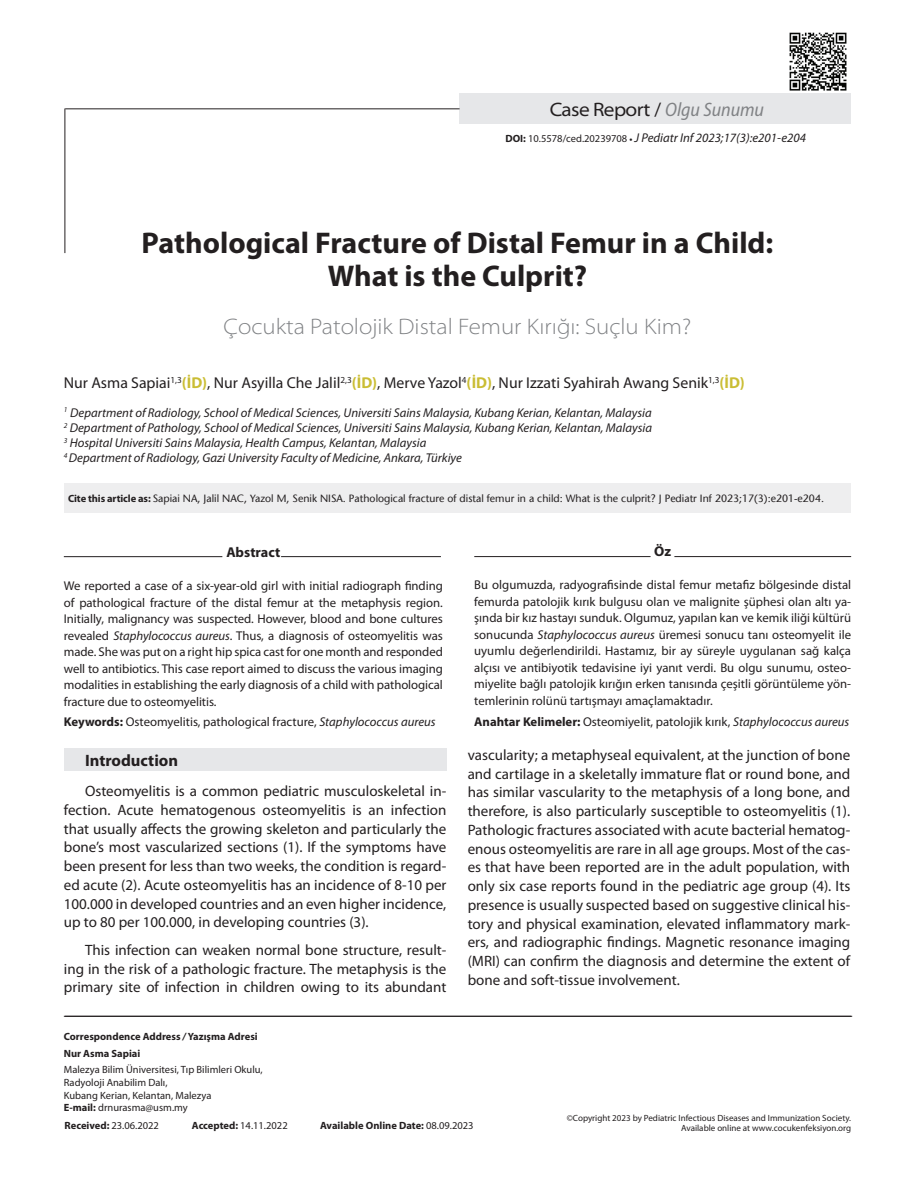
<style>
.page{position:relative;width:915px;height:1191px;background:#fff}
.page>*{position:absolute;margin:0;border:0;box-sizing:border-box;transform-origin:0 0}
.t1{font:700 30px/33px "Myriad Pro";color:#231f20;text-align:center}
.t2{font:300 semi-expanded 22.5px "Myriad Pro";color:#808285}
.t3{font:semi-expanded 19.5px "Myriad Pro";letter-spacing:-.03em;color:#231f20}
.t4{font:700 16.5px "Myriad Pro";color:#231f20}
.t5{font:15.75px "Myriad Pro";color:#231f20}
.t6{font:15px/18.8px "Myriad Pro";color:#231f20;text-align:justify}
.t7{font:700 14.25px "Myriad Pro";color:#231f20}
.t8{font:12.75px/16.5px "Myriad Pro";color:#231f20;text-align:justify}
.t9{font:italic 12.75px/15.3px "Myriad Pro";color:#231f20}
.t10{font:10.5px/12.6px "Myriad Pro";color:#231f20}
.t11{font:500 10.5px "Stone Sans Std";color:#231f20}
.t12{font:700 10.5px/16.8px "Myriad Pro";color:#231f20}
.t13{font:9px "Myriad Pro";color:#231f20}
.s1{font-stretch:normal}
.s2{font-style:italic;font-stretch:semi-condensed;color:#808285}
.s3{font-weight:700;font-style:normal;font-size:10.5px}
.s4{font-style:normal;font-size:10.5px}
.s5{font-weight:700;font-style:normal;font-size:9px}
.s6{font-weight:700;color:#cabd34}
.s7{font-family:"Myriad Pro";font-weight:700}
.s8{font-style:italic}
.s9{font-weight:700}
.s10{font-weight:400}
</style>
<div class="page">
<img style="left:789px;top:32px;width:58px;height:59px">
<hr style="left:64px;top:1016px;width:786px;height:1px;background:#231f20">
<div style="left:459px;top:94px;width:391px;height:30px;background:#e6e7e9"></div>
<hr style="left:64px;top:108px;width:1px;height:145px;background:#231f20">
<hr style="left:65px;top:108px;width:394px;height:1px;background:#231f20">
<hr style="left:65px;top:1016px;width:786px;height:1px;background:#231f20">
<div style="left:64px;top:484px;width:786px;height:29px;background:#eeeeef"></div>
<hr style="left:474px;top:556px;width:176px;height:1px;background:#231f20">
<hr style="left:674px;top:556px;width:176px;height:1px;background:#231f20">
<hr style="left:64px;top:556px;width:158px;height:1px;background:#231f20">
<hr style="left:281px;top:556px;width:160px;height:1px;background:#231f20">
<div style="left:64px;top:748px;width:382px;height:23px;background:#e6e7e9"></div>
<h3 class="t3" style="left:549px;top:99px;width:216px">Case Report <span class="s1">/</span> <span class="s2">Olgu Sunumu</span></h3>
<p class="t9" style="left:505px;top:131px;width:302px"><span class="s3">DOI:</span> <span class="s4">10.5578/ced.20239708</span> <span class="s5">•</span> J Pediatr Inf 2023;17(3):e201-e204</p>
<h1 class="t1" style="left:142px;top:226px;width:633px">Pathological Fracture of Distal Femur in a Child:<br>What is the Culprit?</h1>
<h2 class="t2" style="left:223px;top:314px;width:469px">Çocukta Patolojik Distal Femur Kırığı: Suçlu Kim?</h2>
<p class="t5" style="left:64px;top:374px;width:682px">Nur Asma Sapiai<sup>1,3</sup><span class="s6">(İD)</span>, Nur Asyilla Che Jalil<sup>2,3</sup><span class="s6">(İD)</span>, Merve Yazol<sup>4</sup><span class="s6">(İD)</span>, Nur Izzati Syahirah Awang Senik<sup>1,3</sup><span class="s6">(İD)</span></p>
<p class="t9" style="left:64px;top:405px;width:589px"><sup>1</sup> Department of Radiology, School of Medical Sciences, Universiti Sains Malaysia, Kubang Kerian, Kelantan, Malaysia <sup>2</sup> Department of Pathology, School of Medical Sciences, Universiti Sains Malaysia, Kubang Kerian, Kelantan, Malaysia <sup>3</sup> Hospital Universiti Sains Malaysia, Health Campus, Kelantan, Malaysia<br><sup>4</sup> Department of Radiology, Gazi University Faculty of Medicine, Ankara, Türkiye</p>
<p class="t11" style="left:68px;top:492px;width:757px"><span class="s7">Cite this article as:</span> Sapiai NA, Jalil NAC, Yazol M, Senik NISA. Pathological fracture of distal femur in a child: What is the culprit? J Pediatr Inf 2023;17(3):e201-e204.</p>
<p class="t7" style="left:226px;top:544px;width:55px">Abstract</p>
<p class="t8" style="left:64px;top:578px;width:380px">We reported a case of a six-year-old girl with initial radiograph finding of pathological fracture of the distal femur at the metaphysis region.<br>Initially, malignancy was suspected. However, blood and bone cultures revealed <span class="s8">Staphylococcus aureus</span>. Thus, a diagnosis of osteomyelitis was made. She was put on a right hip spica cast for one month and responded well to antibiotics. This case report aimed to discuss the various imaging modalities in establishing the early diagnosis of a child with pathological fracture due to osteomyelitis.</p>
<p class="t8" style="left:64px;top:714px;width:373px"><span class="s9">Keywords:</span> Osteomyelitis, pathological fracture, <span class="s8">Staphylococcus aureus</span></p>
<p class="t4" style="left:85px;top:751px;width:94px">Introduction</p>
<p class="t6" style="left:64px;top:782px;width:384px;text-indent:21px">Osteomyelitis is a common pediatric musculoskeletal in&shy;fection. Acute hematogenous osteomyelitis is an infection that usually affects the growing skeleton and particularly the bone’s most vascularized sections (1). If the symptoms have been present for less than two weeks, the condition is regard&shy;ed acute (2). Acute osteomyelitis has an incidence of 8-10 per 100.000 in developed countries and an even higher incidence, up to 80 per 100.000, in developing countries (3).</p>
<p class="t6" style="left:64px;top:940px;width:384px;text-indent:21px">This infection can weaken normal bone structure, result&shy;ing in the risk of a pathologic fracture. The metaphysis is the primary site of infection in children owing to its abundant</p>
<p class="t7" style="left:654px;top:543px;width:18px">Öz</p>
<p class="t8" style="left:474px;top:577px;width:378px">Bu olgumuzda, radyografisinde distal femur metafiz bölgesinde distal femurda patolojik kırık bulgusu olan ve malignite şüphesi olan altı ya&shy;şında bir kız hastayı sunduk. Olgumuz, yapılan kan ve kemik iliği kültürü sonucunda <span class="s8">Staphylococcus aureus</span> üremesi sonucu tanı osteomyelit ile uyumlu değerlendirildi. Hastamız, bir ay süreyle uygulanan sağ kalça alçısı ve antibiyotik tedavisine iyi yanıt verdi. Bu olgu sunumu, osteo&shy;miyelite bağlı patolojik kırığın erken tanısında çeşitli görüntüleme yön&shy;temlerinin rolünü tartışmayı amaçlamaktadır.</p>
<p class="t8" style="left:474px;top:713px;width:376px"><span class="s9">Anahtar Kelimeler:</span> Osteomiyelit, patolojik kırık, <span class="s8">Staphylococcus aureus</span></p>
<p class="t6" style="left:467px;top:745px;width:384px">vascularity; a metaphyseal equivalent, at the junction of bone and cartilage in a skeletally immature flat or round bone, and has similar vascularity to the metaphysis of a long bone, and therefore, is also particularly susceptible to osteomyelitis (1).<br>Pathologic fractures associated with acute bacterial hematog&shy;enous osteomyelitis are rare in all age groups. Most of the cas&shy;es that have been reported are in the adult population, with only six case reports found in the pediatric age group (4). Its presence is usually suspected based on suggestive clinical his&shy;tory and physical examination, elevated inflammatory mark&shy;ers, and radiographic findings. Magnetic resonance imaging (MRI) can confirm the diagnosis and determine the extent of bone and soft-tissue involvement.</p>
<p class="t12" style="left:64px;top:1027px;width:195px">Correspondence Address <span class="s8">/</span> Yazışma Adresi<br>Nur Asma Sapiai</p>
<p class="t10" style="left:64px;top:1063px;width:200px">Malezya Bilim Üniversitesi, Tıp Bilimleri Okulu, Radyoloji Anabilim Dalı,<br>Kubang Kerian, Kelantan, Malezya<br><span class="s9">E-mail:</span> drnurasma@usm.my</p>
<p class="t13" style="left:566px;top:1112px;width:286px">©Copyright 2023 by Pediatric Infectious Diseases and Immunization Society.</p>
<p class="t10" style="left:65px;top:1119px;width:96px"><span class="s9">Received:</span> 23.06.2022</p>
<p class="t10" style="left:192px;top:1119px;width:97px"><span class="s9">Accepted:</span> 14.11.2022</p>
<p class="t12" style="left:320px;top:1117px;width:155px">Available Online Date: <span class="s10">08.09.2023</span></p>
<p class="t13" style="left:681px;top:1123px;width:171px">Available online at www.cocukenfeksiyon.org</p>
</div>
